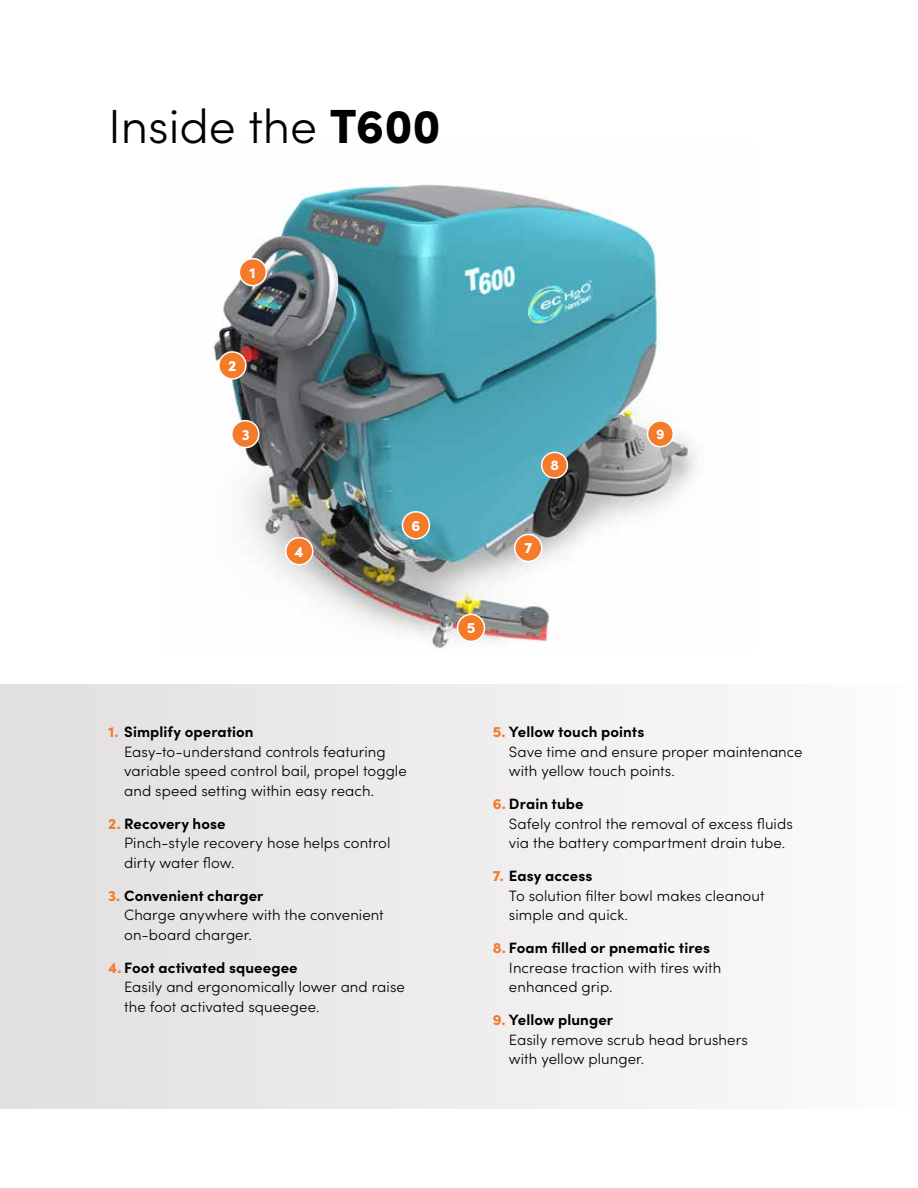
<style>
.page{position:relative;width:918px;height:1188px;background:#fff}
.page>*{position:absolute;margin:0;border:0;box-sizing:border-box;transform-origin:0 0}
.t1{font:300 48px "Sofia Pro";color:#000}
.t2{font:300 15px/19.5px "Sofia Pro";letter-spacing:.005em;color:#000}
.t3{font:900 15px "Sofia Pro";color:#fff}
.t4{font:900 14.25px "Sofia Pro";color:#fff}
.s1{font-weight:900}
.s2{font-weight:900;color:#f47b29}
.s3{font-weight:700}
</style>
<div class="page">
<img style="left:213px;top:184px;width:485px;height:465px">
<div style="left:232px;top:421px;width:27px;height:27px;background:#f47b29;border-radius:50%"></div>
<div style="left:231px;top:420px;width:29px;height:28px;border:2px solid #fff;border-radius:50%"></div>
<div style="left:458px;top:614px;width:27px;height:27px;background:#f47b29;border-radius:50%"></div>
<div style="left:457px;top:614px;width:28px;height:28px;border:2px solid #fff;border-radius:50%"></div>
<div style="left:515px;top:534px;width:27px;height:27px;background:#f47b29;border-radius:50%"></div>
<div style="left:514px;top:534px;width:29px;height:28px;border:2px solid #fff;border-radius:50%"></div>
<div style="left:542px;top:452px;width:25px;height:26px;background:#f47b29;border-radius:50%"></div>
<div style="left:541px;top:452px;width:27px;height:27px;border:1px solid #fff;border-radius:50%"></div>
<div style="left:648px;top:421px;width:25px;height:26px;background:#f47b29;border-radius:50%"></div>
<div style="left:647px;top:420px;width:27px;height:27px;border:1px solid #fff;border-radius:50%"></div>
<div style="left:286px;top:538px;width:27px;height:27px;background:#f47b29;border-radius:50%"></div>
<div style="left:285px;top:537px;width:29px;height:28px;border:2px solid #fff;border-radius:50%"></div>
<div style="left:402px;top:512px;width:27px;height:27px;background:#f47b29;border-radius:50%"></div>
<div style="left:402px;top:511px;width:28px;height:29px;border:2px solid #fff;border-radius:50%"></div>
<div style="left:219px;top:352px;width:27px;height:27px;background:#f47b29;border-radius:50%"></div>
<div style="left:218px;top:351px;width:29px;height:29px;border:2px solid #fff;border-radius:50%"></div>
<div style="left:239px;top:259px;width:27px;height:27px;background:#f47b29;border-radius:50%"></div>
<div style="left:239px;top:258px;width:28px;height:28px;border:2px solid #fff;border-radius:50%"></div>
<div style="left:0;top:684px;width:918px;height:424px;background:linear-gradient(to right,#e1dedf,#fcfcfc)"></div>
<h1 class="t1" style="left:108px;top:91px;width:334px">Inside the <span class="s1">T600</span></h1>
<p class="t3" style="left:250px;top:260px;width:8px">1</p>
<p class="t3" style="left:228px;top:354px;width:10px">2</p>
<p class="t3" style="left:242px;top:422px;width:9px">3</p>
<p class="t3" style="left:295px;top:540px;width:11px">4</p>
<p class="t3" style="left:411px;top:514px;width:10px">6</p>
<p class="t2" style="left:124px;top:721px;width:284px;text-indent:-16px"><span class="s2">1.</span> <span class="s3">Simplify operation<br></span>Easy-to-understand controls featuring variable speed control bail, propel toggle and speed setting within easy reach.</p>
<p class="t2" style="left:124px;top:813px;width:268px;text-indent:-16px"><span class="s2">2.</span> <span class="s3">Recovery hose<br></span>Pinch-style recovery hose helps control dirty water flow.</p>
<p class="t2" style="left:124px;top:885px;width:261px;text-indent:-16px"><span class="s2">3.</span> <span class="s3">Convenient charger<br></span>Charge anywhere with the convenient on-board charger.</p>
<p class="t2" style="left:124px;top:957px;width:282px;text-indent:-16px"><span class="s2">4.</span> <span class="s3">Foot activated squeegee<br></span>Easily and ergonomically lower and raise the foot activated squeegee.</p>
<p class="t3" style="left:467px;top:616px;width:10px">5</p>
<p class="t4" style="left:550px;top:454px;width:10px">8</p>
<p class="t3" style="left:524px;top:536px;width:9px">7</p>
<p class="t4" style="left:656px;top:423px;width:10px">9</p>
<p class="t2" style="left:509px;top:721px;width:295px;text-indent:-16px"><span class="s2">5.</span> <span class="s3">Yellow touch points<br></span>Save time and ensure proper maintenance with yellow touch points.</p>
<p class="t2" style="left:509px;top:793px;width:285px;text-indent:-16px"><span class="s2">6.</span> <span class="s3">Drain tube<br></span>Safely control the removal of excess fluids via the battery compartment drain tube.</p>
<p class="t2" style="left:509px;top:865px;width:257px;text-indent:-16px"><span class="s2">7.</span> <span class="s3">Easy access<br></span>To solution filter bowl makes cleanout simple and quick.</p>
<p class="t2" style="left:509px;top:937px;width:214px;text-indent:-16px"><span class="s2">8.</span> <span class="s3">Foam filled or pnematic tires<br></span>Increase traction with tires with enhanced grip.</p>
<p class="t2" style="left:509px;top:1009px;width:241px;text-indent:-16px"><span class="s2">9.</span> <span class="s3">Yellow plunger<br></span>Easily remove scrub head brushers with yellow plunger.</p>
</div>
